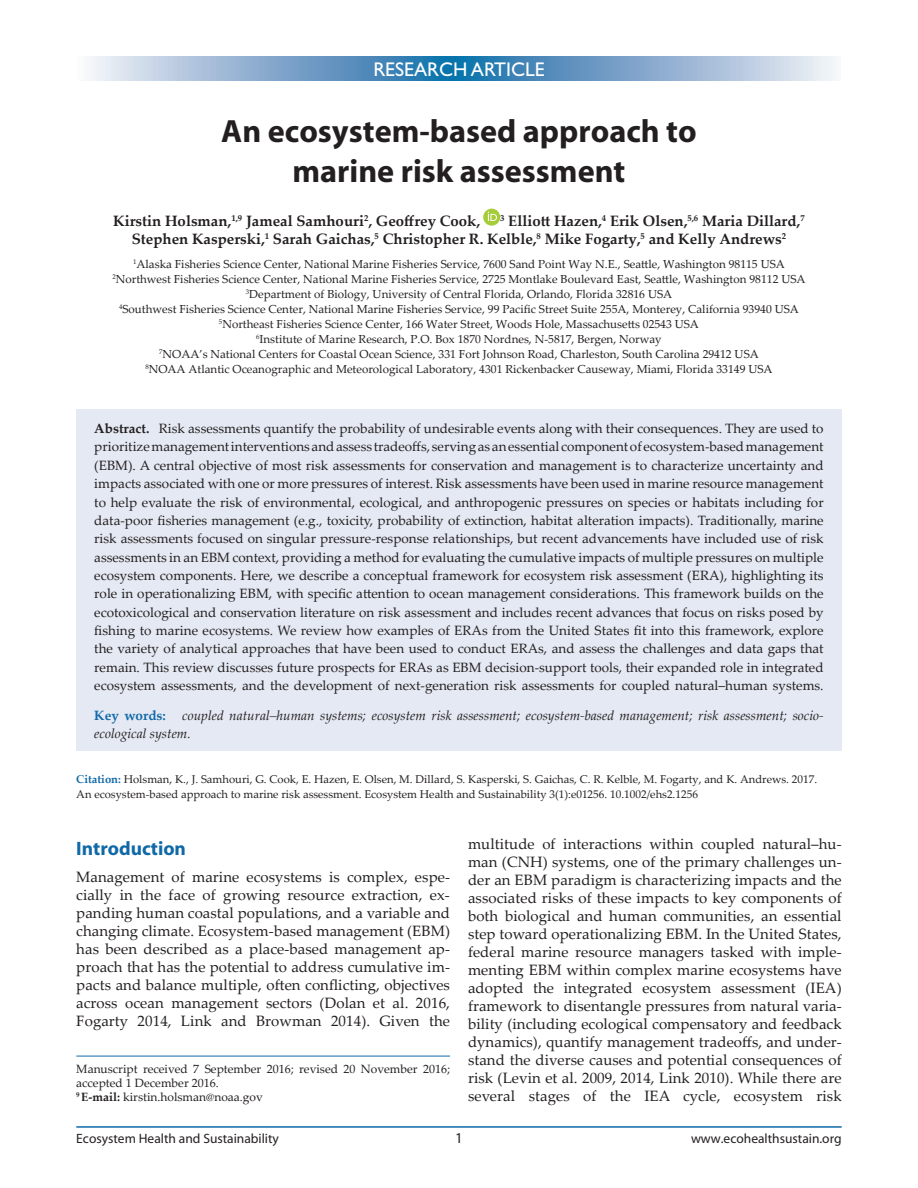
<style>
.page{position:relative;width:918px;height:1188px;background:#fff}
.page>*{position:absolute;margin:0;border:0;box-sizing:border-box;transform-origin:0 0}
.t1{font:700 32.25px/40.5px "Myriad";color:#231f20;text-align:center}
.t2{font:19.8px "Gill Sans";color:#fff}
.t3{font:700 19.5px "Myriad";color:#1069a7}
.t4{font:15px/18px "Palatino Linotype";letter-spacing:.005em;color:#231f20;text-align:justify}
.t5{font:700 15px/18px "Palatino Linotype";color:#231f20}
.t6{font:15px "Myriad";color:#231f20}
.t7{font:13.5px/18.3px "Palatino Linotype";color:#231f20;text-align:justify}
.t8{font:italic 13.5px/18.3px "Palatino Linotype";color:#231f20}
.t9{font:13.5px "Myriad";color:#231f20}
.t10{font:12px/14.2px "Palatino Linotype";color:#231f20}
.t11{font:11.7px/15px "Palatino Linotype";color:#231f20;text-align:center}
.t12{font:11.25px/15.8px "Palatino Linotype";color:#231f20}
.s1{font-weight:700}
.s2{font-weight:700;font-style:normal;color:#1069a7}
.s3{font-weight:700;color:#1069a7}
</style>
<div class="page">
<hr style="left:76px;top:1126px;width:766px;height:2px;background:#1069a7">
<div style="left:76px;top:409px;width:766px;height:341px;background:#e4e9f3"></div>
<svg style="left:483px;top:209px;width:17px;height:17px"></svg>
<svg style="left:488px;top:212px;width:9px;height:9px"></svg>
<hr style="left:76px;top:1056px;width:374px;height:1px;background:#1069a7">
<svg style="left:90px;top:56px;width:745px;height:25px;background:#83abce"></svg>
<h2 class="t2" style="left:373px;top:58px;width:173px">RESEARCH ARTICLE</h2>
<h1 class="t1" style="left:221px;top:112px;width:477px">An ecosystem-based approach to marine risk assessment</h1>
<p class="t5" style="left:113px;top:211px;width:368px">Kirstin Holsman,<sup>1,9</sup> Jameal Samhouri<sup>2</sup>, Geoffrey Cook,</p>
<p class="t5" style="left:132px;top:211px;width:675px;text-indent:369px"><sup>3</sup> Elliott Hazen,<sup>4</sup> Erik Olsen,<sup>5,6</sup> Maria Dillard,<sup>7<br></sup>Stephen Kasperski,<sup>1</sup> Sarah Gaichas,<sup>5</sup> Christopher R. Kelble,<sup>8</sup> Mike Fogarty,<sup>5</sup> and Kelly Andrews<sup>2</sup></p>
<p class="t11" style="left:112px;top:256px;width:695px"><sup>1</sup>Alaska Fisheries Science Center, National Marine Fisheries Service, 7600 Sand Point Way N.E., Seattle, Washington 98115 USA <sup>2</sup>Northwest Fisheries Science Center, National Marine Fisheries Service, 2725 Montlake Boulevard East, Seattle, Washington 98112 USA <sup>3</sup>Department of Biology, University of Central Florida, Orlando, Florida 32816 USA<br><sup>4</sup>Southwest Fisheries Science Center, National Marine Fisheries Service, 99 Pacific Street Suite 255A, Monterey, California 93940 USA <sup>5</sup>Northeast Fisheries Science Center, 166 Water Street, Woods Hole, Massachusetts 02543 USA<br><sup>6</sup>Institute of Marine Research, P.O. Box 1870 Nordnes, N-5817, Bergen, Norway<br><sup>7</sup>NOAA’s National Centers for Coastal Ocean Science, 331 Fort Johnson Road, Charleston, South Carolina 29412 USA<br><sup>8</sup>NOAA Atlantic Oceanographic and Meteorological Laboratory, 4301 Rickenbacker Causeway, Miami, Florida 33149 USA</p>
<p class="t7" style="left:94px;top:419px;width:731px"><span class="s1">Abstract.</span> Risk assessments quantify the probability of undesirable events along with their consequences. They are used to prioritize management interventions and assess tradeoffs, serving as an essential component of ecosystem-based management (EBM). A central objective of most risk assessments for conservation and management is to characterize uncertainty and impacts associated with one or more pressures of interest. Risk assessments have been used in marine resource management to help evaluate the risk of environmental, ecological, and anthropogenic pressures on species or habitats including for data-poor fisheries management (e.g., toxicity, probability of extinction, habitat alteration impacts). Traditionally, marine risk assessments focused on singular pressure-response relationships, but recent advancements have included use of risk assessments in an EBM context, providing a method for evaluating the cumulative impacts of multiple pressures on multiple ecosystem components. Here, we describe a conceptual framework for ecosystem risk assessment (ERA), highlighting its role in operationalizing EBM, with specific attention to ocean management considerations. This framework builds on the ecotoxicological and conservation literature on risk assessment and includes recent advances that focus on risks posed by fishing to marine ecosystems. We review how examples of ERAs from the United States fit into this framework, explore the variety of analytical approaches that have been used to conduct ERAs, and assess the challenges and data gaps that remain. This review discusses future prospects for ERAs as EBM decision-support tools, their expanded role in integrated ecosystem assessments, and the development of next-generation risk assessments for coupled natural–human systems.</p>
<p class="t8" style="left:94px;top:706px;width:731px"><span class="s2">Key words:</span> coupled natural–human systems; ecosystem risk assessment; ecosystem-based management; risk assessment; socio&shy;ecological system.</p>
<p class="t12" style="left:76px;top:771px;width:742px"><span class="s3">Citation:</span> Holsman, K., J. Samhouri, G. Cook, E. Hazen, E. Olsen, M. Dillard, S. Kasperski, S. Gaichas, C. R. Kelble, M. Fogarty, and K. Andrews. 2017.<br>An ecosystem-based approach to marine risk assessment. Ecosystem Health and Sustainability 3(1):e01256. 10.1002/ehs2.1256</p>
<h3 class="t3" style="left:76px;top:839px;width:111px">Introduction</h3>
<p class="t4" style="left:76px;top:868px;width:375px">Management of marine ecosystems is complex, espe&shy;cially in the face of growing resource extraction, ex&shy;panding human coastal populations, and a variable and changing climate. Ecosystem-based management (EBM) has been described as a place-based management ap&shy;proach that has the potential to address cumulative im&shy;pacts and balance multiple, often conflicting, objectives across ocean management sectors (Dolan et al. 2016, Fogarty 2014, Link and Browman 2014). Given the</p>
<p class="t4" style="left:468px;top:835px;width:375px">multitude of interactions within coupled natural–hu&shy;man (CNH) systems, one of the primary challenges un&shy;der an EBM paradigm is characterizing impacts and the associated risks of these impacts to key components of both biological and human communities, an essential step toward operationalizing EBM. In the United States, federal marine resource managers tasked with imple&shy;menting EBM within complex marine ecosystems have adopted the integrated ecosystem assessment (IEA) framework to disentangle pressures from natural varia&shy;bility (including ecological compensatory and feedback dynamics), quantify management tradeoffs, and under&shy;stand the diverse causes and potential consequences of risk (Levin et al. 2009, 2014, Link 2010). While there are several stages of the IEA cycle, ecosystem risk</p>
<p class="t10" style="left:76px;top:1061px;width:375px">Manuscript received 7 September 2016; revised 20 November 2016; accepted 1 December 2016.<br><sup>9</sup> <span class="s1">E-mail:</span> kirstin.holsman@noaa.gov</p>
<p class="t9" style="left:76px;top:1131px;width:204px">Ecosystem Health and Sustainability</p>
<p class="t6" style="left:455px;top:1130px;width:9px">1</p>
<p class="t9" style="left:691px;top:1131px;width:152px">www.ecohealthsustain.org</p>
</div>
